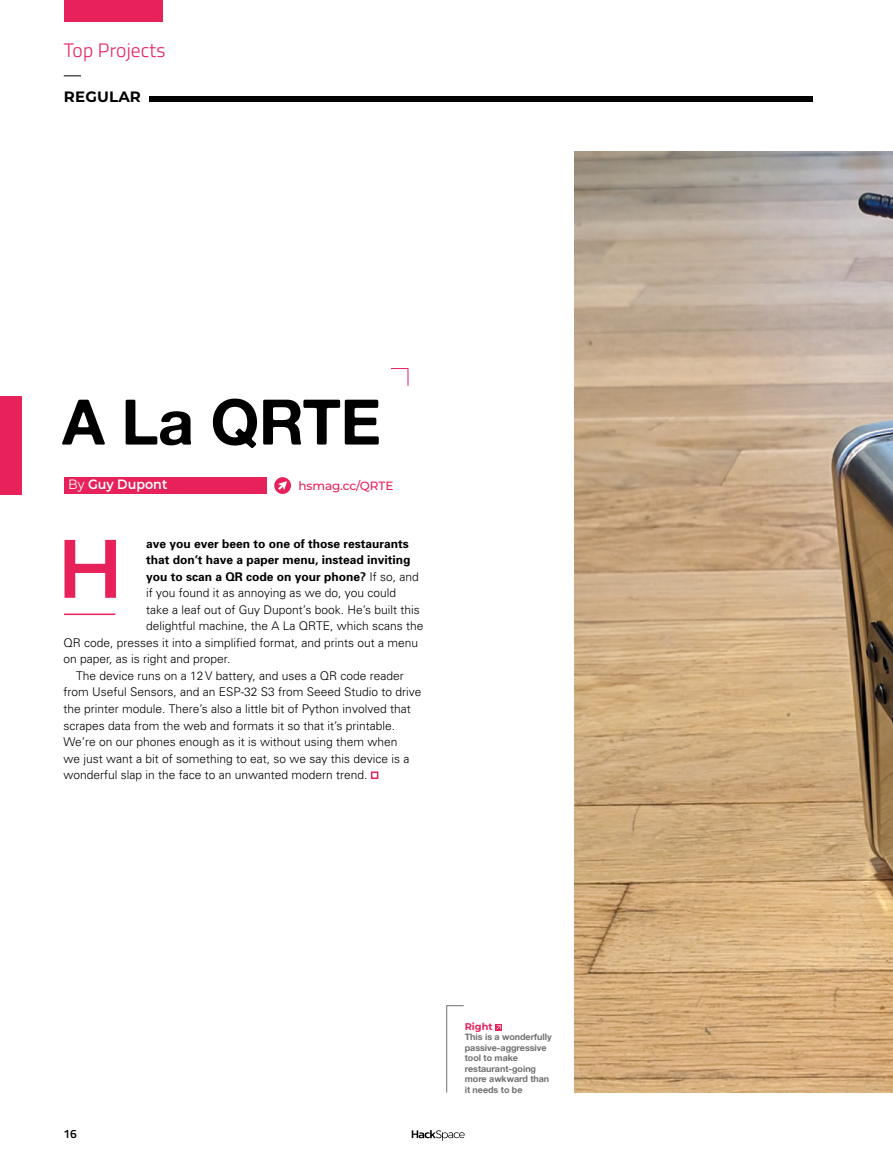
<style>
.page{position:relative;width:893px;height:1174px;background:#fff}
.page>*{position:absolute;margin:0;border:0;box-sizing:border-box;transform-origin:0 0}
.t1{font:600 82.65px "Montserrat";color:#e7215a}
.t2{font:63px "Alte Haas Grotesk Bold";letter-spacing:-.01em;color:#000}
.t3{font:300 19.5px "Titillium Web";letter-spacing:.01em;color:#e7215a}
.t4{font:700 15px "Montserrat";letter-spacing:.01em;color:#000}
.t5{font:600 13.5px "Montserrat";color:#fff;scale:.94 1}
.t6{font:300 12px "Univers";color:#000}
.t7{font:700 12px "Univers";color:#000}
.t8{font:500 12px "Montserrat";letter-spacing:-.01em;color:#e7215a}
.t9{font:600 12px "Titillium Web";color:#000}
.t10{font:700 9.75px "Montserrat";color:#e7215a}
.t11{font:9px/10.5px "Alte Haas Grotesk Bold";letter-spacing:-.005em;color:#706f6f}
.s1{font-weight:400}
.s2{font-weight:300}
</style>
<div class="page">
<div style="left:64px;top:0;width:99px;height:22px;background:#e7215a"></div>
<svg style="left:64px;top:76px;width:17px;height:1px"></svg>
<div style="left:149px;top:97px;width:663px;height:5px;background:#000"></div>
<svg style="left:412px;top:1130px;width:53px;height:10px"></svg>
<div style="left:0;top:395px;width:22px;height:99px;background:#e7215a"></div>
<hr style="left:64px;top:613px;width:51px;height:2px;background:#e7215a">
<div style="left:371px;top:771px;width:7px;height:8px;border:2px solid #e7215a"></div>
<div style="left:64px;top:477px;width:202px;height:16px;background:#e7215a"></div>
<svg style="left:274px;top:477px;width:17px;height:17px"></svg>
<div style="left:495px;top:1024px;width:7px;height:6px;background:#e7215a"></div>
<svg style="left:496px;top:1025px;width:5px;height:4px"></svg>
<hr style="left:446px;top:1005px;width:1px;height:87px;background:#706f6f">
<svg style="left:446px;top:1005px;width:18px;height:1px"></svg>
<svg style="left:391px;top:368px;width:18px;height:18px"></svg>
<img style="left:574px;top:152px;width:319px;height:940px">
<h3 class="t3" style="left:64px;top:36px;width:103px">Top Projects</h3>
<p class="t4" style="left:64px;top:86px;width:79px">REGULAR</p>
<h2 class="t2" style="left:62px;top:383px;width:321px">A La QRTE</h2>
<p class="t5" style="left:68px;top:475px;width:107px"><span class="s1">By</span> Guy Dupont</p>
<p class="t8" style="left:298px;top:477px;width:96px">hsmag.cc/QRTE</p>
<p class="t7" style="left:146px;top:536px;width:264px">ave you ever been to one of those restaurants</p>
<p class="t7" style="left:146px;top:553px;width:266px">that don’t have a paper menu, instead inviting</p>
<p class="t7" style="left:146px;top:569px;width:274px">you to scan a QR code on your phone? <span class="s2">If so, and</span></p>
<p class="t6" style="left:146px;top:586px;width:252px">if you found it as annoying as we do, you could</p>
<p class="t6" style="left:146px;top:602px;width:275px">take a leaf out of Guy Dupont’s book. He’s built this</p>
<p class="t6" style="left:146px;top:619px;width:279px">delightful machine, the A La QRTE, which scans the</p>
<p class="t6" style="left:63px;top:635px;width:356px">QR code, presses it into a simplified format, and prints out a menu</p>
<p class="t6" style="left:63px;top:652px;width:168px">on paper, as is right and proper.</p>
<p class="t6" style="left:76px;top:668px;width:329px">The device runs on a 12V battery, and uses a QR code reader</p>
<p class="t6" style="left:63px;top:685px;width:360px">from Useful Sensors, and an ESP-32 S3 from Seeed Studio to drive</p>
<p class="t6" style="left:63px;top:701px;width:349px">the printer module. There’s also a little bit of Python involved that</p>
<p class="t6" style="left:63px;top:718px;width:333px">scrapes data from the web and formats it so that it’s printable.</p>
<p class="t6" style="left:63px;top:734px;width:335px">We’re on our phones enough as it is without using them when</p>
<p class="t6" style="left:63px;top:751px;width:348px">we just want a bit of something to eat, so we say this device is a</p>
<p class="t6" style="left:63px;top:767px;width:306px">wonderful slap in the face to an unwanted modern trend.</p>
<h1 class="t1" style="left:57px;top:510px;width:68px">H</h1>
<p class="t9" style="left:63px;top:1124px;width:15px">16</p>
<p class="t10" style="left:465px;top:1019px;width:29px">Right</p>
<p class="t11" style="left:465px;top:1031px;width:88px">This is a wonderfully passive-aggressive tool to make restaurant-going more awkward than it needs to be</p>
</div>
